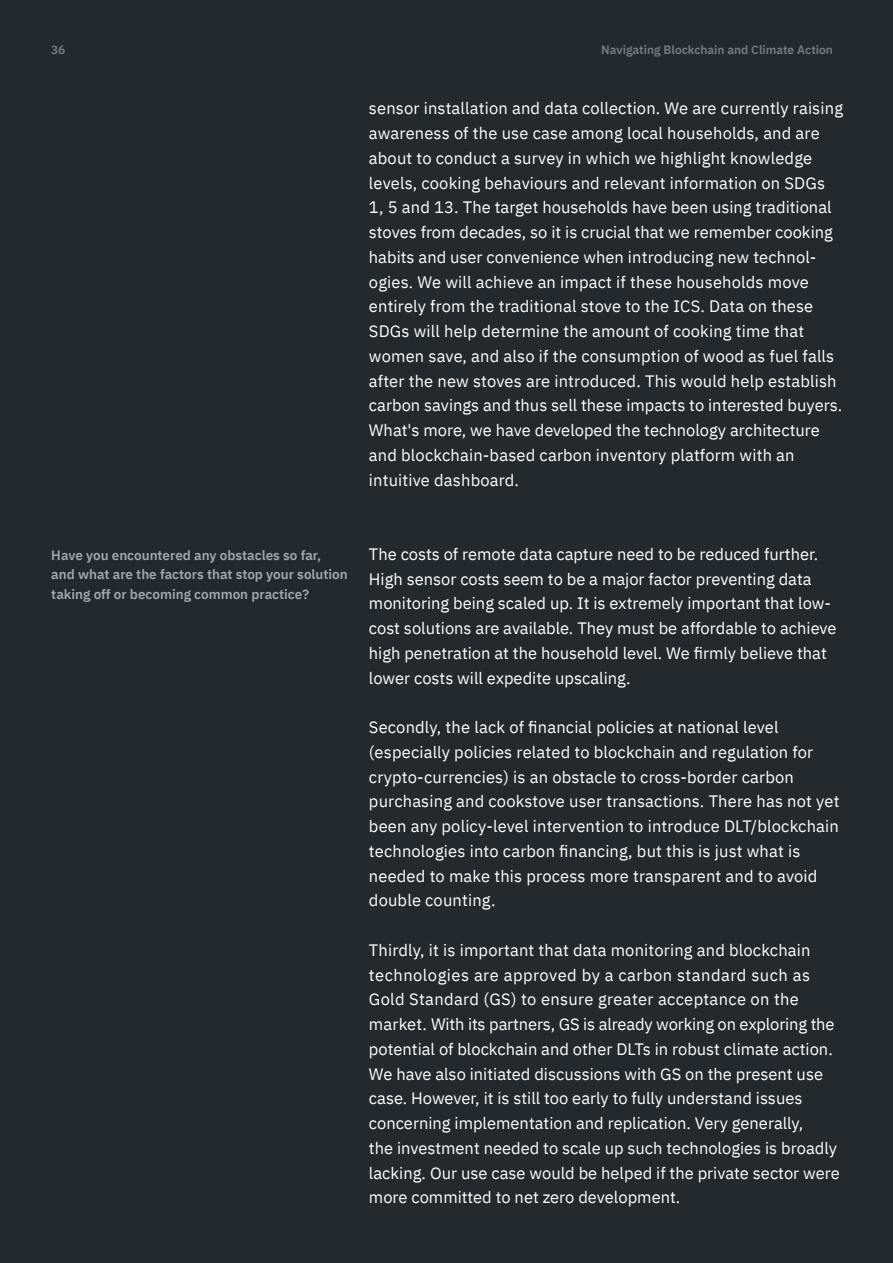
<style>
.page{position:relative;width:893px;height:1263px;background:#222a30}
.page>*{position:absolute;margin:0;border:0;box-sizing:border-box;transform-origin:0 0}
.t1{font:16.5px/24.8px "IBM Plex Sans";letter-spacing:.005em;color:#fff}
.t2{font:600 13.5px/19.5px "IBM Plex Sans";color:#9fa7af}
.t3{font:600 12px "IBM Plex Sans";color:#767c84}
</style>
<div class="page">
<p class="t3" style="left:51px;top:40px;width:16px">36</p>
<p class="t3" style="left:601px;top:40px;width:233px">Navigating Blockchain and Climate Action</p>
<p class="t1" style="left:369px;top:95px;width:476px">sensor installation and data collection. We are currently raising awareness of the use case among local households, and are about to conduct a survey in which we highlight knowledge levels, cooking behaviours and relevant information on SDGs 1, 5 and 13. The target households have been using traditional stoves from decades, so it is crucial that we remember cooking habits and user convenience when introducing new technol&shy;ogies. We will achieve an impact if these households move entirely from the traditional stove to the ICS. Data on these SDGs will help determine the amount of cooking time that women save, and also if the consumption of wood as fuel falls after the new stoves are introduced. This would help establish carbon savings and thus sell these impacts to interested buyers.<br>What's more, we have developed the technology architecture and blockchain-based carbon inventory platform with an intuitive dashboard.</p>
<p class="t2" style="left:51px;top:544px;width:298px">Have you encountered any obstacles so far, and what are the factors that stop your solution taking off or becoming common practice?</p>
<p class="t1" style="left:369px;top:540px;width:469px">The costs of remote data capture need to be reduced further.<br>High sensor costs seem to be a major factor preventing data monitoring being scaled up. It is extremely important that low&shy;cost solutions are available. They must be affordable to achieve high penetration at the household level. We firmly believe that lower costs will expedite upscaling.</p>
<p class="t1" style="left:369px;top:713px;width:472px">Secondly, the lack of financial policies at national level (especially policies related to blockchain and regulation for crypto-currencies) is an obstacle to cross-border carbon purchasing and cookstove user transactions. There has not yet been any policy-level intervention to introduce DLT/blockchain technologies into carbon financing, but this is just what is needed to make this process more transparent and to avoid double counting.</p>
<p class="t1" style="left:369px;top:936px;width:472px">Thirdly, it is important that data monitoring and blockchain technologies are approved by a carbon standard such as Gold Standard (GS) to ensure greater acceptance on the market. With its partners, GS is already working on exploring the potential of blockchain and other DLTs in robust climate action.<br>We have also initiated discussions with GS on the present use case. However, it is still too early to fully understand issues concerning implementation and replication. Very generally,<br>the investment needed to scale up such technologies is broadly lacking. Our use case would be helped if the private sector were more committed to net zero development.</p>
</div>
